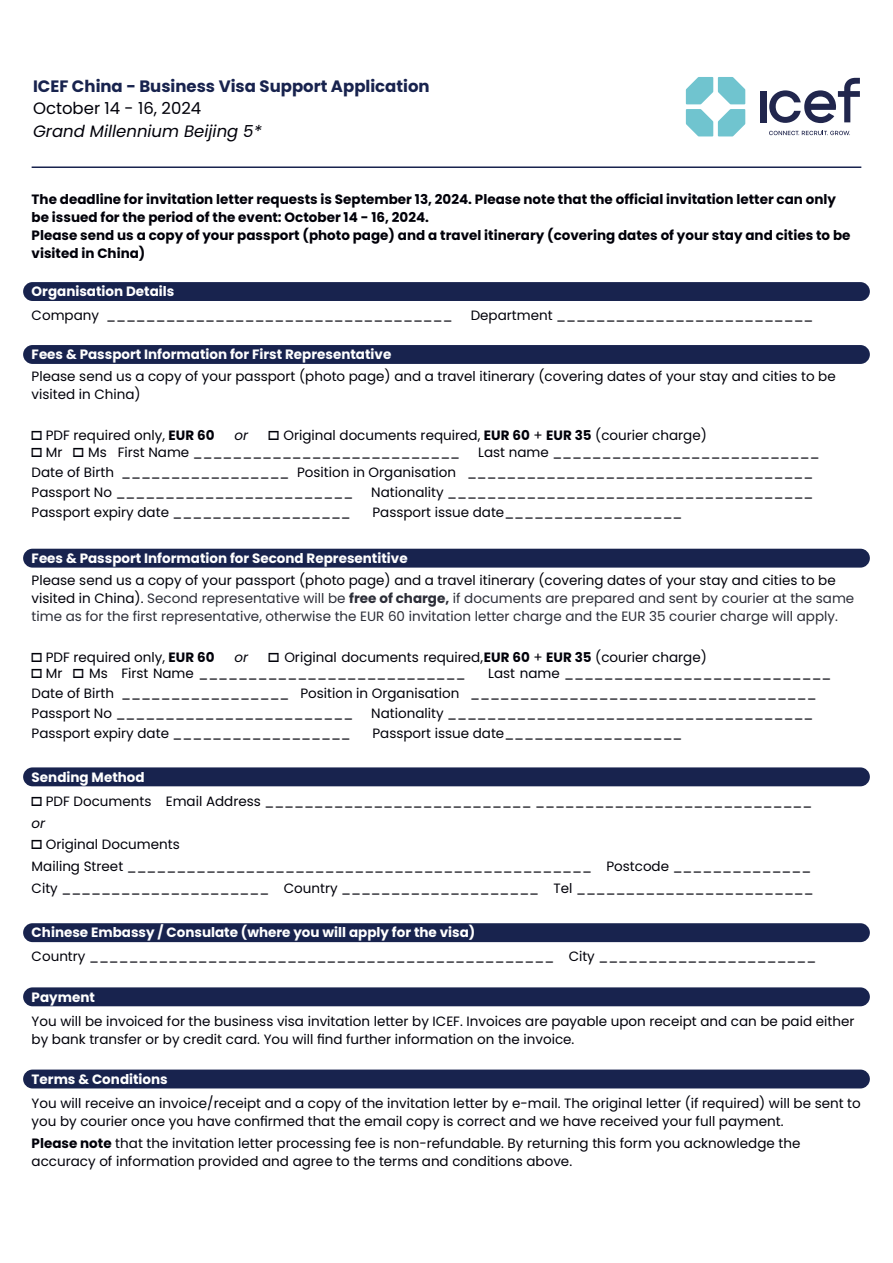
<style>
.page{position:relative;width:893px;height:1263px;background:#fff}
.page>*{position:absolute;margin:0;border:0;box-sizing:border-box;transform-origin:0 0}
.t1{font:700 16.5px "Poppins";color:#18234e}
.t2{font:italic 16.5px "Poppins";color:#000109}
.t3{font:16.5px "Poppins";color:#000109}
.t4{font:13.5px/18px "Poppins";color:#000109}
.t5{font:13.5px/18px "Poppins";color:#2c2e38}
.t6{font:700 13.5px/18px "Poppins";color:#000109}
.t7{font:700 13.5px "Poppins";color:#fff}
.t8{font:italic 13.5px "Poppins";color:#000109}
.s1{font-family:"Times";font-weight:700}
.s2{font-weight:700}
.s3{color:#000109}
.s4{font-weight:700;color:#fff}
.s5{font-style:italic}
</style>
<div class="page">
<div style="left:23px;top:282px;width:847px;height:19px;background:#18234e;border-radius:9px"></div>
<div style="left:23px;top:345px;width:847px;height:19px;background:#18234e;border-radius:9px"></div>
<div style="left:23px;top:549px;width:847px;height:19px;background:#18234e;border-radius:9px"></div>
<div style="left:23px;top:767px;width:847px;height:19px;background:#18234e;border-radius:9px"></div>
<div style="left:23px;top:923px;width:847px;height:19px;background:#18234e;border-radius:9px"></div>
<div style="left:23px;top:987px;width:847px;height:19px;background:#18234e;border-radius:9px"></div>
<div style="left:23px;top:1069px;width:847px;height:19px;background:#18234e;border-radius:9px"></div>
<hr style="left:32px;top:166px;width:829px;height:2px;background:#18234e">
<svg style="left:769px;top:131px;width:81px;height:4px"></svg>
<svg style="left:686px;top:77px;width:59px;height:59px"></svg>
<div style="left:760px;top:91px;width:6px;height:31px;background:#21264d"></div>
<svg style="left:769px;top:78px;width:91px;height:45px"></svg>
<p class="t1" style="left:33px;top:76px;width:398px">ICEF China - Business Visa Support Application</p>
<p class="t3" style="left:33px;top:99px;width:170px">October 14 - 16, 2024</p>
<p class="t2" style="left:33px;top:124px;width:230px">Grand Millennium Beijing 5*</p>
<p class="t6" style="left:32px;top:191px;width:820px">The deadline for invitation letter requests is September 13, 2024. Please note that the official invitation letter can only be issued for the period of the event: October 14 - 16, 2024.<br>Please send us a copy of your passport (photo page) and a travel itinerary (covering dates of your stay and cities to be visited in China)</p>
<p class="t7" style="left:32px;top:283px;width:144px">Organisation Details</p>
<p class="t4" style="left:32px;top:307px;width:422px">Company ___________________________________</p>
<p class="t4" style="left:471px;top:307px;width:344px">Department __________________________</p>
<p class="t7" style="left:32px;top:346px;width:361px">Fees &amp; Passport Information for First Representative</p>
<p class="t4" style="left:32px;top:368px;width:806px">Please send us a copy of your passport (photo page) and a travel itinerary (covering dates of your stay and cities to be visited in China)</p>
<p class="t4" style="left:32px;top:427px;width:184px"><span class="s1">฀</span> PDF required only, <span class="s2">EUR 60</span></p>
<p class="t8" style="left:235px;top:430px;width:15px">or</p>
<p class="t4" style="left:32px;top:427px;width:677px;line-height:17.1px;text-indent:237px"><span class="s1">฀</span> Original documents required, <span class="s2">EUR 60</span> + <span class="s2">EUR 35</span> (courier charge) <span class="s1">฀</span> Mr <span class="s1">฀</span> Ms First Name ___________________________</p>
<p class="t4" style="left:32px;top:443px;width:789px;line-height:20px;text-indent:447px">Last name ___________________________<br>Date of Birth _________________ Position in Organisation ___________________________________<br>Passport No ________________________</p>
<p class="t4" style="left:371px;top:484px;width:444px">Nationality _____________________________________</p>
<p class="t4" style="left:32px;top:504px;width:321px">Passport expiry date __________________</p>
<p class="t4" style="left:372px;top:504px;width:312px">Passport issue date__________________</p>
<p class="t7" style="left:32px;top:550px;width:378px">Fees &amp; Passport Information for Second Representitive</p>
<p class="t5" style="left:32px;top:571px;width:824px"><span class="s3">Please send us a copy of your passport (photo page) and a travel itinerary (covering dates of your stay and cities to be visited in China).</span> Second representative will be <span class="s2">free of charge,</span> if documents are prepared and sent by courier at the same time as for the first representative, otherwise the EUR 60 invitation letter charge and the EUR 35 courier charge will apply.</p>
<p class="t4" style="left:32px;top:648px;width:184px"><span class="s1">฀</span> PDF required only, <span class="s2">EUR 60</span></p>
<p class="t8" style="left:235px;top:651px;width:15px">or</p>
<p class="t4" style="left:32px;top:649px;width:677px;line-height:16.2px;text-indent:237px"><span class="s1">฀</span> Original documents required, <span class="s2">EUR 60</span> + <span class="s2">EUR 35</span> (courier charge) <span class="s1">฀</span> Mr <span class="s1">฀</span> Ms First Name ___________________________</p>
<p class="t4" style="left:32px;top:663px;width:801px;line-height:20px;text-indent:457px">Last name ___________________________<br>Date of Birth _________________ Position in Organisation ___________________________________<br>Passport No ________________________</p>
<p class="t4" style="left:371px;top:704px;width:444px">Nationality _____________________________________</p>
<p class="t4" style="left:32px;top:724px;width:321px">Passport expiry date __________________</p>
<p class="t4" style="left:372px;top:724px;width:312px">Passport issue date__________________</p>
<p class="t4" style="left:32px;top:765px;width:782px;line-height:24px"><span class="s4">Sending Method<br></span><span class="s1">฀</span> PDF Documents Email Address ___________________________ ____________________________</p>
<p class="t4" style="left:32px;top:812px;width:783px;line-height:21.8px"><span class="s5">or<br></span><span class="s1">฀</span> Original Documents<br>Mailing Street _______________________________________________ Postcode ______________ City _____________________ Country ____________________ Tel ________________________</p>
<p class="t7" style="left:32px;top:924px;width:445px">Chinese Embassy / Consulate (where you will apply for the visa)</p>
<p class="t4" style="left:32px;top:948px;width:786px">Country _______________________________________________ City ______________________</p>
<p class="t7" style="left:32px;top:989px;width:65px">Payment</p>
<p class="t4" style="left:32px;top:1012px;width:824px">You will be invoiced for the business visa invitation letter by ICEF. Invoices are payable upon receipt and can be paid either by bank transfer or by credit card. You will find further information on the invoice.</p>
<p class="t7" style="left:32px;top:1071px;width:138px">Terms &amp; Conditions</p>
<p class="t4" style="left:32px;top:1094px;width:831px">You will receive an invoice/receipt and a copy of the invitation letter by e-mail. The original letter (if required) will be sent to you by courier once you have confirmed that the email copy is correct and we have received your full payment.</p>
<p class="t4" style="left:32px;top:1134px;width:770px"><span class="s2">Please note</span> that the invitation letter processing fee is non-refundable. By returning this form you acknowledge the accuracy of information provided and agree to the terms and conditions above.</p>
</div>
